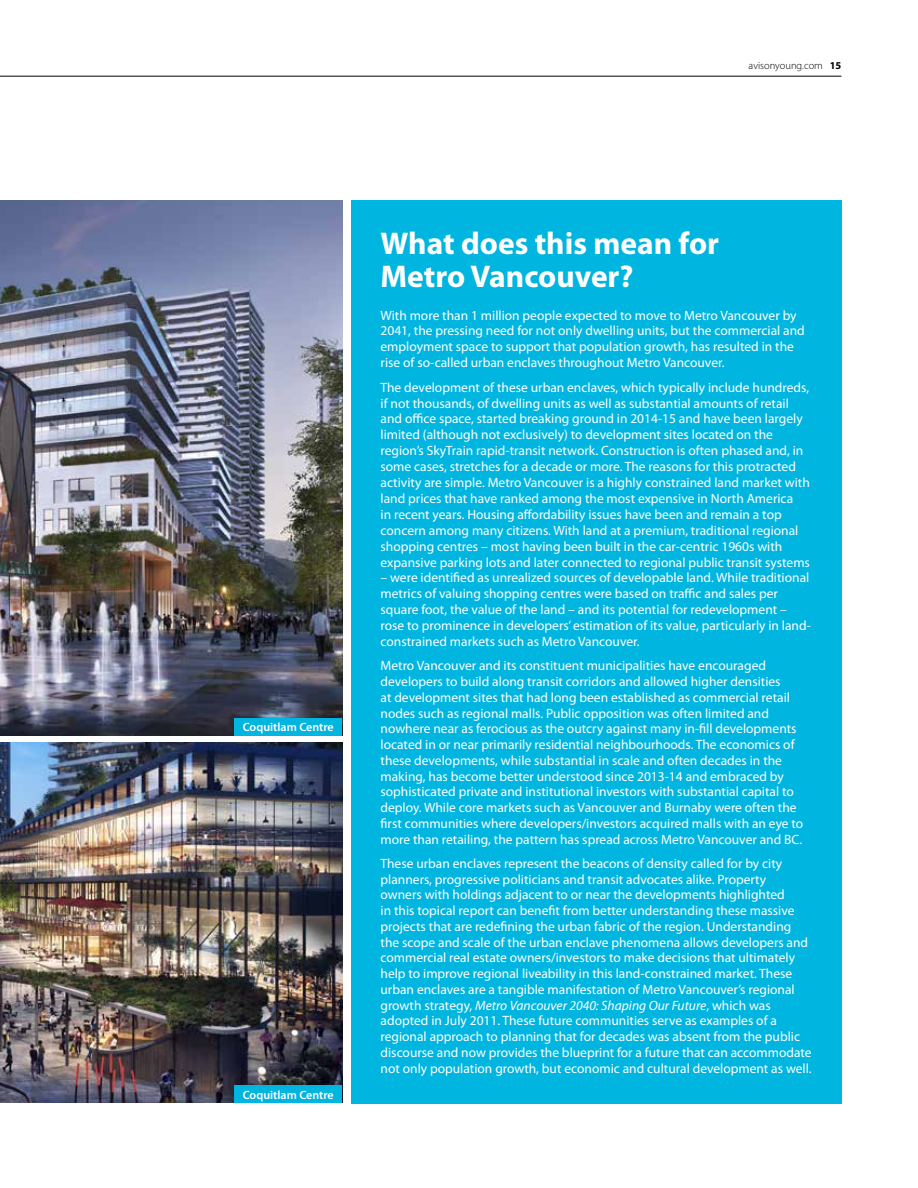
<style>
.page{position:relative;width:918px;height:1188px;background:#fff}
.page>*{position:absolute;margin:0;border:0;box-sizing:border-box;transform-origin:0 0}
.t1{font:700 31.5px/33px "Myriad Pro";color:#fff}
.t2{font:13.5px/15.8px "Myriad Pro";color:#fff}
.t3{font:600 12px "Myriad Pro";color:#fff}
.t4{font:300 10.5px "Myriad Pro";color:#000}
.s1{font-weight:700}
.s2{font-style:italic}
</style>
<div class="page">
<img style="left:0;top:200px;width:342px;height:536px">
<img style="left:0;top:742px;width:342px;height:361px">
<div style="left:234px;top:718px;width:108px;height:18px;background:#00b5df"></div>
<div style="left:234px;top:1085px;width:108px;height:18px;background:#00b5df"></div>
<div style="left:351px;top:200px;width:490px;height:904px;background:#00b5df"></div>
<hr style="left:0;top:76px;width:841px;height:1px;background:#000">
<p class="t4" style="left:749px;top:59px;width:94px">avisonyoung.com <span class="s1">15</span></p>
<p class="t3" style="left:243px;top:720px;width:92px">Coquitlam Centre</p>
<p class="t3" style="left:243px;top:1087px;width:92px">Coquitlam Centre</p>
<h1 class="t1" style="left:381px;top:225px;width:340px">What does this mean for<br>Metro Vancouver?</h1>
<p class="t2" style="left:381px;top:307px;width:426px">With more than 1 million people expected to move to Metro Vancouver by 2041, the pressing need for not only dwelling units, but the commercial and employment space to support that population growth, has resulted in the rise of so-called urban enclaves throughout Metro Vancouver.</p>
<p class="t2" style="left:381px;top:379px;width:431px">The development of these urban enclaves, which typically include hundreds, if not thousands, of dwelling units as well as substantial amounts of retail and office space, started breaking ground in 2014-15 and have been largely limited (although not exclusively) to development sites located on the region’s SkyTrain rapid-transit network. Construction is often phased and, in some cases, stretches for a decade or more. The reasons for this protracted activity are simple. Metro Vancouver is a highly constrained land market with land prices that have ranked among the most expensive in North America<br>in recent years. Housing affordability issues have been and remain a top concern among many citizens. With land at a premium, traditional regional shopping centres – most having been built in the car-centric 1960s with expansive parking lots and later connected to regional public transit systems</p>
<p class="t2" style="left:381px;top:570px;width:432px">– were identified as unrealized sources of developable land. While traditional metrics of valuing shopping centres were based on traffic and sales per square foot, the value of the land – and its potential for redevelopment – rose to prominence in developers’ estimation of its value, particularly in land&shy;constrained markets such as Metro Vancouver.</p>
<p class="t2" style="left:381px;top:658px;width:424px">Metro Vancouver and its constituent municipalities have encouraged developers to build along transit corridors and allowed higher densities<br>at development sites that had long been established as commercial retail nodes such as regional malls. Public opposition was often limited and nowhere near as ferocious as the outcry against many in-fill developments located in or near primarily residential neighbourhoods. The economics of these developments, while substantial in scale and often decades in the making, has become better understood since 2013-14 and embraced by sophisticated private and institutional investors with substantial capital to deploy. While core markets such as Vancouver and Burnaby were often the first communities where developers/investors acquired malls with an eye to more than retailing, the pattern has spread across Metro Vancouver and BC.</p>
<p class="t2" style="left:381px;top:855px;width:433px">These urban enclaves represent the beacons of density called for by city planners, progressive politicians and transit advocates alike. Property<br>owners with holdings adjacent to or near the developments highlighted<br>in this topical report can benefit from better understanding these massive projects that are redefining the urban fabric of the region. Understanding the scope and scale of the urban enclave phenomena allows developers and commercial real estate owners/investors to make decisions that ultimately help to improve regional liveability in this land-constrained market. These urban enclaves are a tangible manifestation of Metro Vancouver’s regional growth strategy, <span class="s2">Metro Vancouver 2040: Shaping Our Future</span>, which was adopted in July 2011. These future communities serve as examples of a regional approach to planning that for decades was absent from the public discourse and now provides the blueprint for a future that can accommodate not only population growth, but economic and cultural development as well.</p>
</div>
